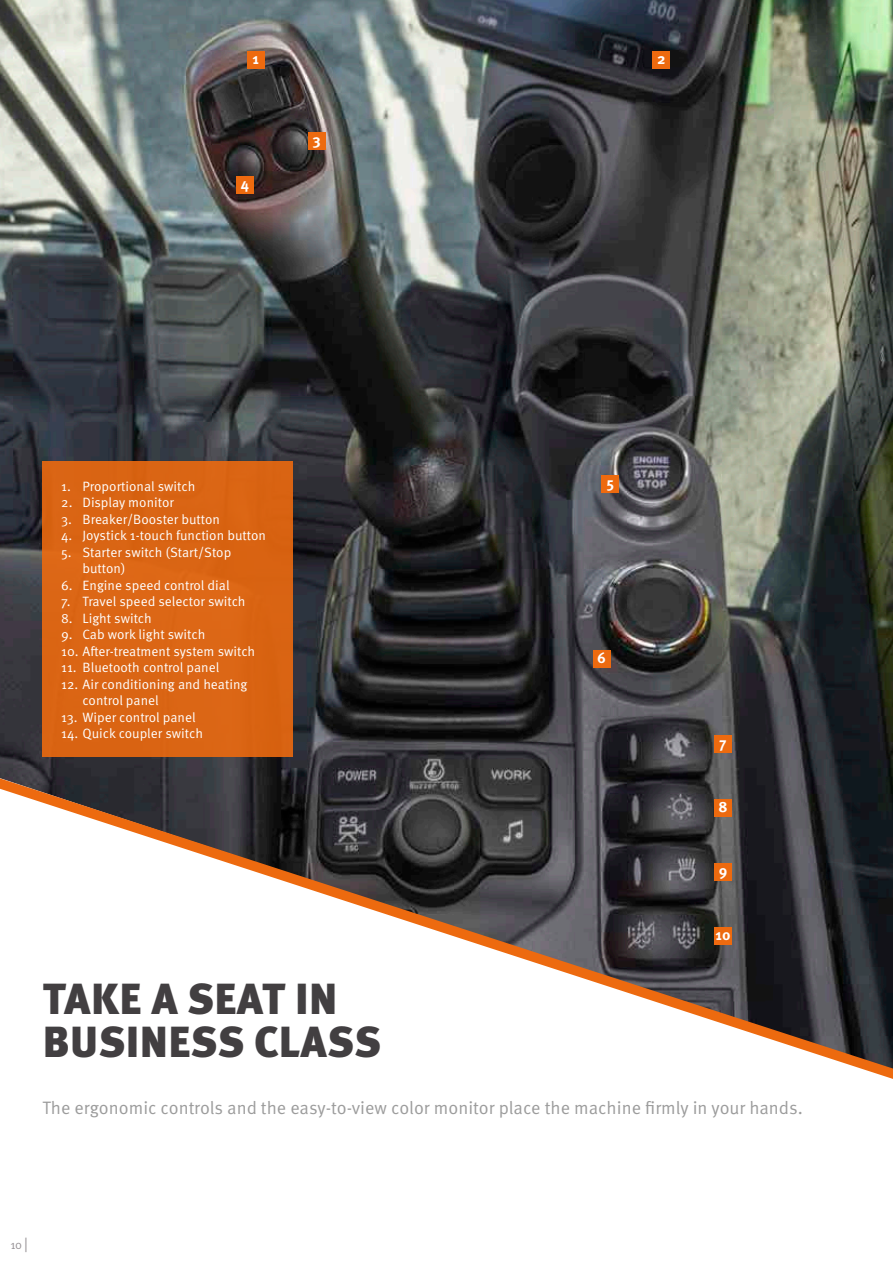
<style>
.page{position:relative;width:893px;height:1263px;background:#fff}
.page>*{position:absolute;margin:0;border:0;box-sizing:border-box;transform-origin:0 0}
.t1{font:900 43.5px/43.5px "Meta Pro";letter-spacing:.01em;color:#423f41}
.t2{font:18px "Meta Pro Norm";color:#9c9c9c}
.t3{font:700 15px "Meta Pro";color:#fff}
.t4{font:13.5px/16.5px "Meta Pro Norm";color:#fff}
.t5{font:12px "Meta Pro Norm";color:#979296}
.s1{font-size:15px}
</style>
<div class="page">
<img style="left:0;top:0;width:893px;height:778px">
<svg style="left:0;top:778px;width:893px;height:301px"></svg>
<div style="left:247px;top:51px;width:17px;height:17px;background:#ed6a0f"></div>
<div style="left:308px;top:132px;width:17px;height:17px;background:#ed6a0f"></div>
<div style="left:236px;top:176px;width:17px;height:17px;background:#ed6a0f"></div>
<div style="left:653px;top:51px;width:17px;height:17px;background:#ed6a0f"></div>
<div style="left:602px;top:476px;width:17px;height:17px;background:#ed6a0f"></div>
<div style="left:593px;top:650px;width:17px;height:17px;background:#ed6a0f"></div>
<div style="left:714px;top:736px;width:17px;height:17px;background:#ed6a0f"></div>
<div style="left:714px;top:800px;width:17px;height:17px;background:#ed6a0f"></div>
<div style="left:714px;top:864px;width:17px;height:17px;background:#ed6a0f"></div>
<div style="left:714px;top:928px;width:17px;height:17px;background:#ed6a0f"></div>
<div style="left:43px;top:462px;width:250px;height:295px;background:#da6514"></div>
<p class="t3" style="left:252px;top:47px;width:8px">1</p>
<p class="t3" style="left:241px;top:172px;width:10px">4</p>
<p class="t3" style="left:312px;top:128px;width:10px">3</p>
<p class="t3" style="left:657px;top:47px;width:10px">2</p>
<p class="t4" style="left:61px;top:477px;width:136px">1. Proportional switch</p>
<p class="t4" style="left:61px;top:493px;width:114px">2. Display monitor</p>
<p class="t4" style="left:61px;top:510px;width:160px">3. Breaker/Booster button</p>
<p class="t4" style="left:61px;top:526px;width:206px">4. Joystick 1-touch function button</p>
<p class="t4" style="left:82px;top:543px;width:150px;text-indent:-21px">5. Starter switch (Start/Stop button)</p>
<p class="t4" style="left:61px;top:576px;width:170px">6. Engine speed control dial</p>
<p class="t4" style="left:61px;top:592px;width:186px">7. Travel speed selector switch</p>
<p class="t4" style="left:61px;top:609px;width:92px">8. Light switch</p>
<p class="t4" style="left:61px;top:625px;width:146px">9. Cab work light switch</p>
<p class="t4" style="left:61px;top:642px;width:196px">10. After-treatment system switch</p>
<p class="t4" style="left:61px;top:658px;width:160px">11. Bluetooth control panel</p>
<p class="t4" style="left:82px;top:675px;width:166px;text-indent:-21px">12. Air conditioning and heating control panel</p>
<p class="t4" style="left:61px;top:708px;width:136px">13. Wiper control panel</p>
<p class="t4" style="left:61px;top:724px;width:143px">14. Quick coupler switch</p>
<h1 class="t1" style="left:43px;top:975px;width:340px">TAKE A SEAT IN<br>BUSINESS CLASS</h1>
<p class="t3" style="left:606px;top:471px;width:9px">5</p>
<p class="t3" style="left:597px;top:646px;width:10px">6</p>
<p class="t3" style="left:719px;top:731px;width:9px">7</p>
<p class="t3" style="left:718px;top:795px;width:11px">8</p>
<p class="t3" style="left:719px;top:859px;width:10px">9</p>
<p class="t3" style="left:715px;top:923px;width:16px">10</p>
<h2 class="t2" style="left:43px;top:1094px;width:762px">The ergonomic controls and the easy-to-view color monitor place the machine firmly in your hands.</h2>
<p class="t5" style="left:10px;top:1235px;width:19px">10 <span class="s1">|</span></p>
</div>
